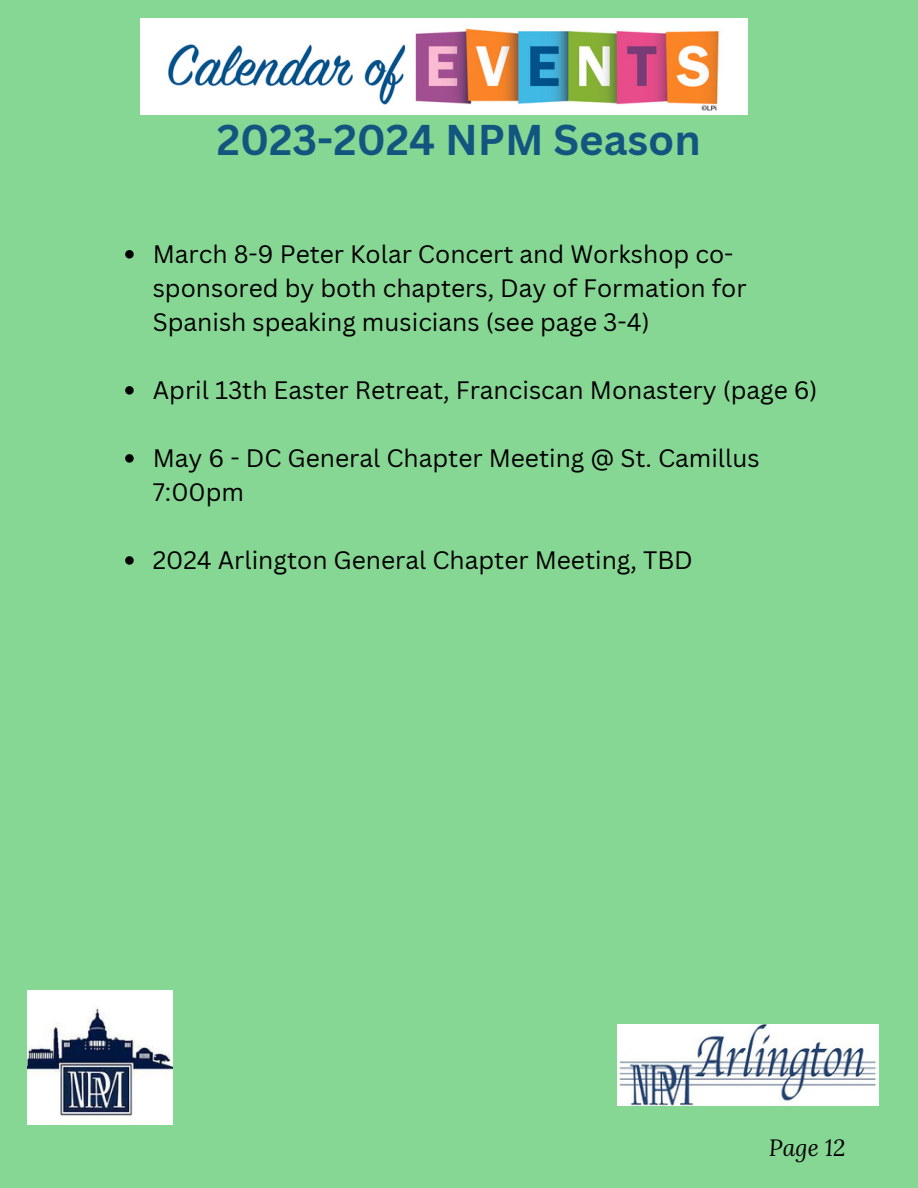
<style>
.page{position:relative;width:918px;height:1188px;background:#86d694}
.page>*{position:absolute;margin:0;border:0;box-sizing:border-box;transform-origin:0 0}
.t1{font:700 41.85px "Canva Sans";color:#125680}
.t2{font:24.6px/34px "Canva Sans";color:#000}
.t3{font:italic 23.25px "Lora";color:#000}
</style>
<div class="page">
<svg style="left:125px;top:250px;width:9px;height:9px"></svg>
<svg style="left:125px;top:386px;width:9px;height:9px"></svg>
<svg style="left:125px;top:454px;width:9px;height:9px"></svg>
<svg style="left:125px;top:556px;width:9px;height:9px"></svg>
<img style="left:140px;top:18px;width:608px;height:97px">
<img style="left:617px;top:1024px;width:261px;height:81px">
<img style="left:27px;top:991px;width:145px;height:134px">
<h1 class="t1" style="left:217px;top:111px;width:486px">2023-2024 NPM Season</h1>
<p class="t2" style="left:153px;top:236px;width:595px">March 8-9 Peter Kolar Concert and Workshop co&shy;sponsored by both chapters, Day of Formation for<br>Spanish speaking musicians (see page 3-4)</p>
<p class="t2" style="left:153px;top:372px;width:666px">April 13th Easter Retreat, Franciscan Monastery (page 6)</p>
<p class="t2" style="left:153px;top:440px;width:608px">May 6 - DC General Chapter Meeting @ St. Camillus<br>7:00pm</p>
<p class="t2" style="left:153px;top:542px;width:542px">2024 Arlington General Chapter Meeting, TBD</p>
<p class="t3" style="left:769px;top:1132px;width:78px">Page 12</p>
</div>
